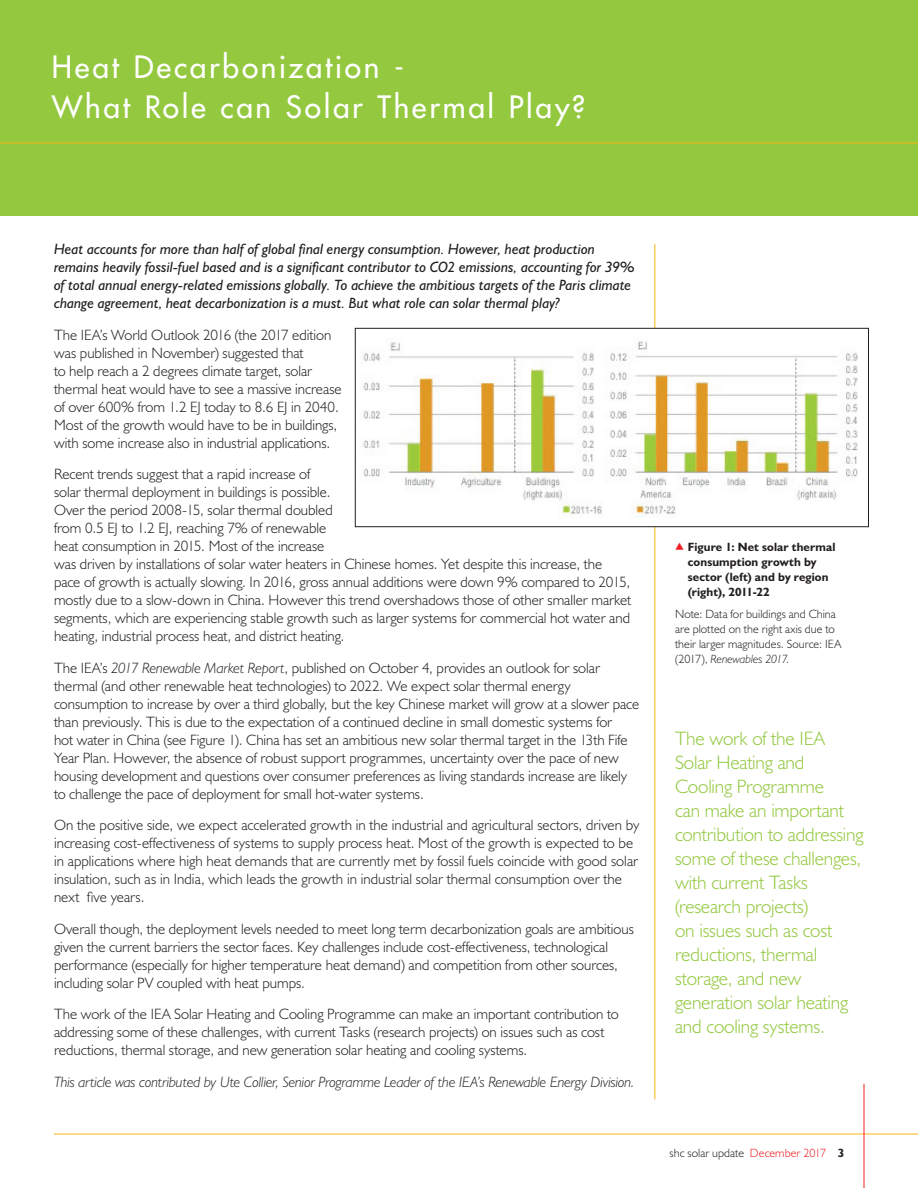
<style>
.page{position:relative;width:918px;height:1188px;background:#fff}
.page>*{position:absolute;margin:0;border:0;box-sizing:border-box;transform-origin:0 0}
.t1{font:30px/40.5px "Futura";letter-spacing:.085em;color:#fff}
.t2{font:300 19.5px/24px "Humanist 521 BT";letter-spacing:-.01em;color:#93c83f}
.t3{font:300 15px/18px "Humanist 521 BT";color:#231f20}
.t4{font:italic 15px/18px "Humanist 521 BT";color:#231f20}
.t5{font:italic 300 15px "Humanist 521 BT";letter-spacing:-.01em;color:#231f20}
.t6{font:300 12px/15px "Humanist 521 BT";letter-spacing:.005em;color:#231f20}
.t7{font:700 12px/15px "Humanist 521 BT";letter-spacing:.01em;color:#231f20}
.s1{font-style:italic}
.s2{color:#ee1d23}
.s3{font-weight:700}
</style>
<div class="page">
<hr style="left:54px;top:1134px;width:864px;height:1px;background:#fcb615">
<hr style="left:864px;top:1084px;width:1px;height:104px;background:#ee1d23">
<hr style="left:654px;top:244px;width:1px;height:855px;background:#fcb615">
<div style="left:0;top:0;width:918px;height:216px;background:#93c83f"></div>
<img style="left:363px;top:338px;width:495px;height:180px">
<div style="left:355px;top:328px;width:514px;height:199px;border:1px solid #231f20"></div>
<hr style="left:0;top:143px;width:918px;height:1px;background:#fcb615">
<h1 class="t1" style="left:52px;top:46px;width:535px">Heat Decarbonization -<br>What Role can Solar Thermal Play?</h1>
<p class="t4" style="left:54px;top:240px;width:582px">Heat accounts for more than half of global final energy consumption. However, heat production remains heavily fossil-fuel based and is a significant contributor to CO2 emissions, accounting for 39% of total annual energy-related emissions globally. To achieve the ambitious targets of the Paris climate change agreement, heat decarbonization is a must. But what role can solar thermal play?</p>
<p class="t3" style="left:54px;top:326px;width:289px">The IEA’s World Outlook 2016 (the 2017 edition was published in November) suggested that<br>to help reach a 2 degrees climate target, solar thermal heat would have to see a massive increase of over 600% from 1.2 EJ today to 8.6 EJ in 2040.<br>Most of the growth would have to be in buildings, with some increase also in industrial applications.</p>
<p class="t3" style="left:54px;top:465px;width:579px">Recent trends suggest that a rapid increase of<br>solar thermal deployment in buildings is possible.<br>Over the period 2008-15, solar thermal doubled<br>from 0.5 EJ to 1.2 EJ, reaching 7% of renewable<br>heat consumption in 2015. Most of the increase<br>was driven by installations of solar water heaters in Chinese homes. Yet despite this increase, the pace of growth is actually slowing. In 2016, gross annual additions were down 9% compared to 2015, mostly due to a slow-down in China. However this trend overshadows those of other smaller market segments, which are experiencing stable growth such as larger systems for commercial hot water and heating, industrial process heat, and district heating.</p>
<p class="t3" style="left:54px;top:659px;width:587px">The IEA’s <span class="s1">2017 Renewable Market Report</span>, published on October 4, provides an outlook for solar thermal (and other renewable heat technologies) to 2022. We expect solar thermal energy consumption to increase by over a third globally, but the key Chinese market will grow at a slower pace than previously. This is due to the expectation of a continued decline in small domestic systems for<br>hot water in China (see Figure 1). China has set an ambitious new solar thermal target in the 13th Fife Year Plan. However, the absence of robust support programmes, uncertainty over the pace of new housing development and questions over consumer preferences as living standards increase are likely to challenge the pace of deployment for small hot-water systems.</p>
<p class="t3" style="left:54px;top:816px;width:587px">On the positive side, we expect accelerated growth in the industrial and agricultural sectors, driven by increasing cost-effectiveness of systems to supply process heat. Most of the growth is expected to be in applications where high heat demands that are currently met by fossil fuels coincide with good solar insulation, such as in India, which leads the growth in industrial solar thermal consumption over the next five years.</p>
<p class="t3" style="left:54px;top:920px;width:582px">Overall though, the deployment levels needed to meet long term decarbonization goals are ambitious given the current barriers the sector faces. Key challenges include cost-effectiveness, technological performance (especially for higher temperature heat demand) and competition from other sources, including solar PV coupled with heat pumps.</p>
<p class="t3" style="left:54px;top:1005px;width:566px">The work of the IEA Solar Heating and Cooling Programme can make an important contribution to addressing some of these challenges, with current Tasks (research projects) on issues such as cost reductions, thermal storage, and new generation solar heating and cooling systems.</p>
<p class="t5" style="left:54px;top:1073px;width:582px">This article was contributed by Ute Collier, Senior Programme Leader of the IEA’s Renewable Energy Division.</p>
<p class="t7" style="left:688px;top:539px;width:149px">Figure 1: Net solar thermal consumption growth by sector (left) and by region (right), 2011-22</p>
<p class="t6" style="left:675px;top:606px;width:168px">Note: Data for buildings and China are plotted on the right axis due to their larger magnitudes. Source: IEA (2017), <span class="s1">Renewables 2017.</span></p>
<p class="t2" style="left:675px;top:726px;width:190px">The work of the IEA<br>Solar Heating and<br>Cooling Programme<br>can make an important contribution to addressing some of these challenges, with current Tasks (research projects)<br>on issues such as cost reductions, thermal storage, and new generation solar heating and cooling systems.</p>
<p class="t6" style="left:670px;top:1145px;width:176px">shc solar update <span class="s2">December 2017</span> <span class="s3">3</span></p>
</div>
